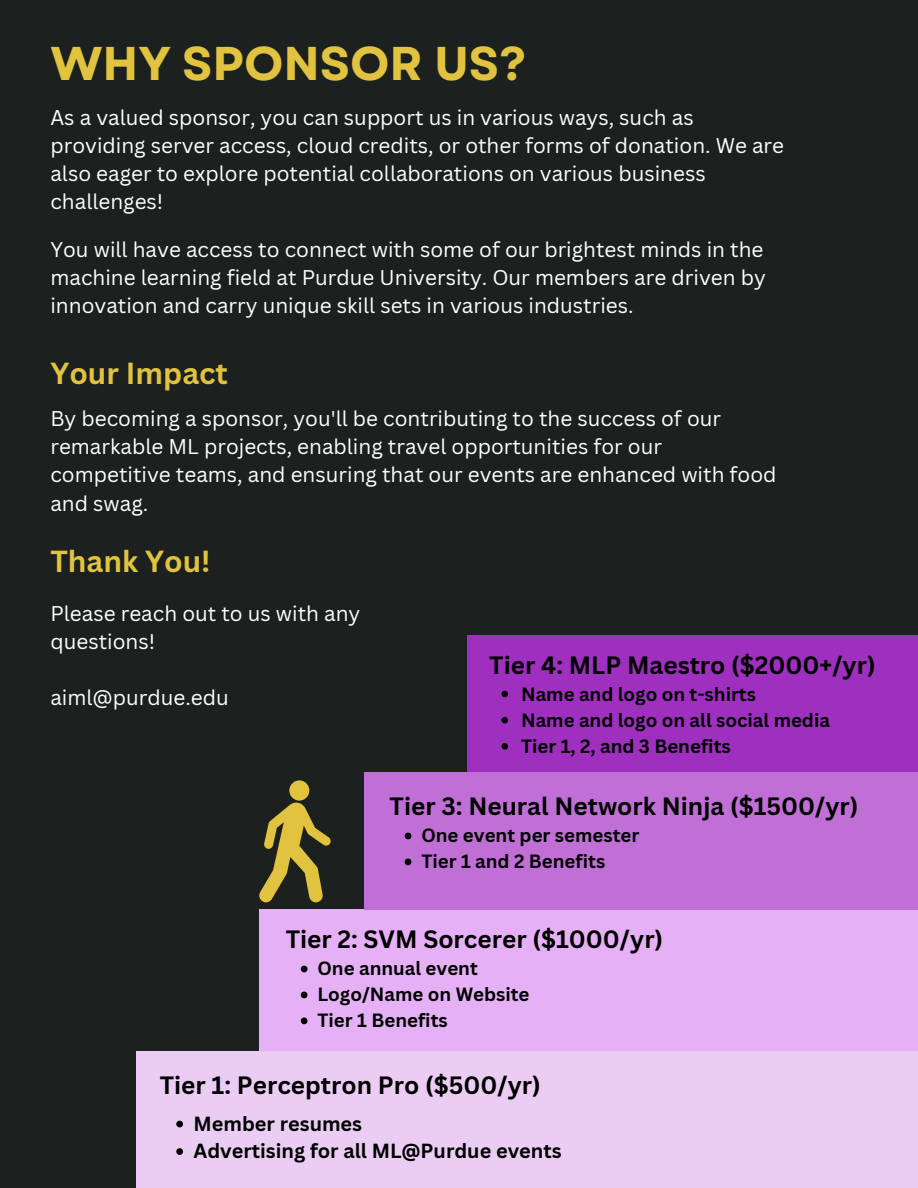
<style>
.page{position:relative;width:918px;height:1188px;background:#1c2120}
.page>*{position:absolute;margin:0;border:0;box-sizing:border-box;transform-origin:0 0}
.t1{font:700 47.25px "Garet";color:#e1c340}
.t2{font:700 29.7px "Canva Sans";color:#e1c340}
.t3{font:700 24.45px "Canva Sans";color:#000}
.t4{font:20.7px/28.2px "Canva Sans";color:#fff}
.t5{font:700 19.95px "Canva Sans";color:#000}
.t6{font:700 18.75px "Canva Sans";color:#000}
</style>
<div class="page">
<div style="left:136px;top:1051px;width:782px;height:137px;background:#ebcdf4"></div>
<div style="left:467px;top:636px;width:451px;height:137px;background:#9f2fbf"></div>
<div style="left:259px;top:910px;width:659px;height:141px;background:#e6b0f6"></div>
<div style="left:364px;top:773px;width:554px;height:137px;background:#bf6fd6"></div>
<svg style="left:259px;top:780px;width:72px;height:123px"></svg>
<svg style="left:176px;top:1121px;width:7px;height:6px"></svg>
<svg style="left:176px;top:1148px;width:7px;height:7px"></svg>
<svg style="left:501px;top:691px;width:7px;height:6px"></svg>
<svg style="left:501px;top:717px;width:7px;height:6px"></svg>
<svg style="left:501px;top:743px;width:7px;height:7px"></svg>
<svg style="left:301px;top:966px;width:7px;height:6px"></svg>
<svg style="left:301px;top:992px;width:7px;height:6px"></svg>
<svg style="left:301px;top:1018px;width:7px;height:6px"></svg>
<svg style="left:405px;top:833px;width:6px;height:6px"></svg>
<svg style="left:405px;top:859px;width:6px;height:6px"></svg>
<p class="t1" style="left:50px;top:29px;width:478px">WHY SPONSOR US?</p>
<p class="t4" style="left:50px;top:102px;width:735px">As a valued sponsor, you can support us in various ways, such as providing server access, cloud credits, or other forms of donation. We are also eager to explore potential collaborations on various business challenges!</p>
<p class="t4" style="left:50px;top:235px;width:717px;text-align:justify">You will have access to connect with some of our brightest minds in the machine learning field at Purdue University. Our members are driven by innovation and carry unique skill sets in various industries.</p>
<p class="t2" style="left:50px;top:352px;width:179px">Your Impact</p>
<p class="t4" style="left:50px;top:404px;width:728px">By becoming a sponsor, you'll be contributing to the success of our remarkable ML projects, enabling travel opportunities for our competitive teams, and ensuring that our events are enhanced with food and swag.</p>
<p class="t2" style="left:50px;top:540px;width:162px">Thank You!</p>
<p class="t4" style="left:50px;top:599px;width:312px">Please reach out to us with any questions!</p>
<p class="t4" style="left:50px;top:683px;width:180px">aiml@purdue.edu</p>
<p class="t3" style="left:489px;top:648px;width:388px">Tier 4: MLP Maestro ($2000+/yr)</p>
<p class="t6" style="left:521px;top:681px;width:236px">Name and logo on t-shirts</p>
<p class="t6" style="left:521px;top:707px;width:310px">Name and logo on all social media</p>
<p class="t6" style="left:521px;top:733px;width:211px">Tier 1, 2, and 3 Benefits</p>
<p class="t3" style="left:390px;top:789px;width:470px">Tier 3: Neural Network Ninja ($1500/yr)</p>
<p class="t6" style="left:421px;top:822px;width:219px">One event per semester</p>
<p class="t6" style="left:421px;top:848px;width:185px">Tier 1 and 2 Benefits</p>
<p class="t3" style="left:286px;top:922px;width:379px">Tier 2: SVM Sorcerer ($1000/yr)</p>
<p class="t6" style="left:317px;top:955px;width:162px">One annual event</p>
<p class="t6" style="left:317px;top:981px;width:214px">Logo/Name on Website</p>
<p class="t6" style="left:317px;top:1007px;width:132px">Tier 1 Benefits</p>
<p class="t3" style="left:160px;top:1068px;width:383px">Tier 1: Perceptron Pro ($500/yr)</p>
<p class="t5" style="left:194px;top:1109px;width:170px">Member resumes</p>
<p class="t5" style="left:194px;top:1137px;width:370px">Advertising for all ML@Purdue events</p>
</div>
